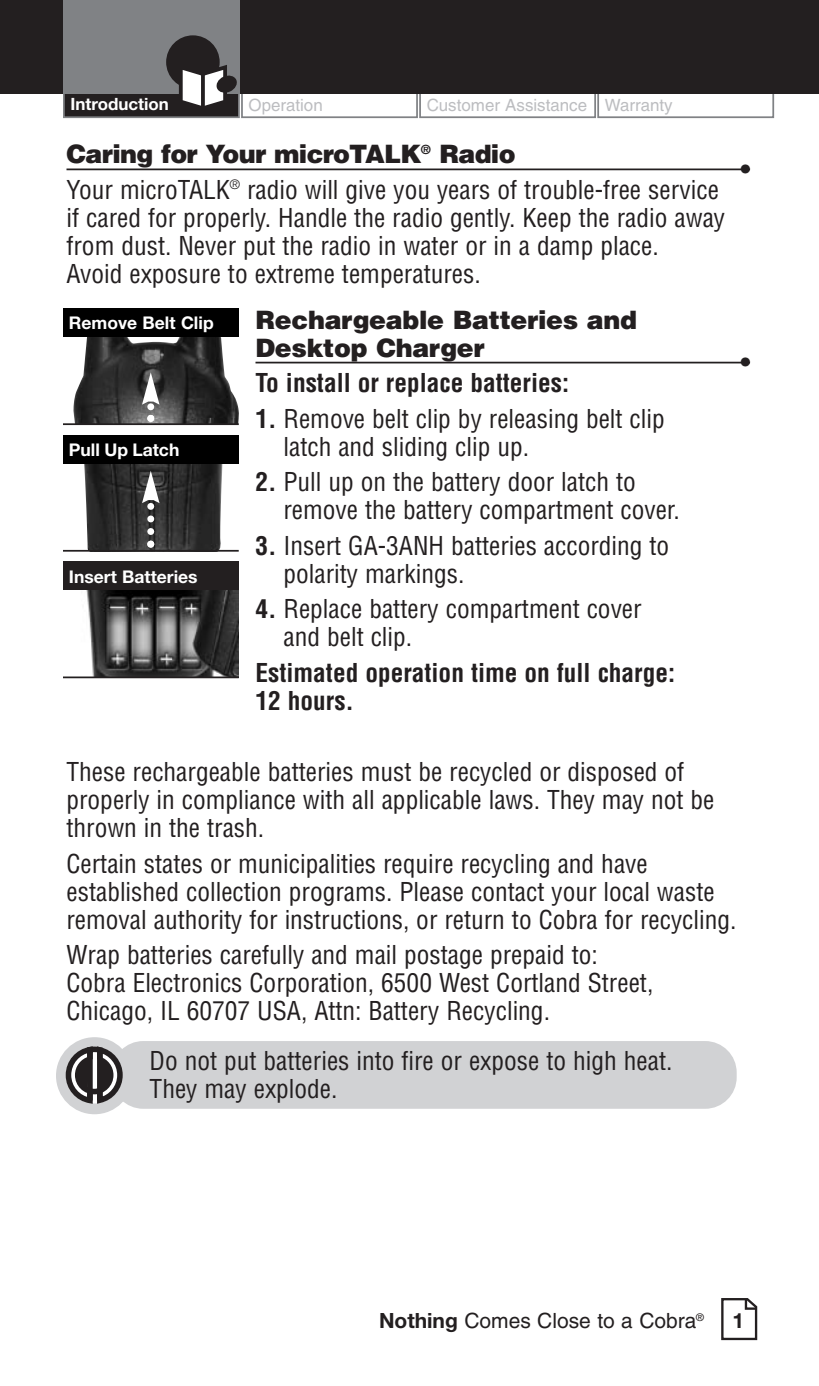
<style>
.page{position:relative;width:819px;height:1386px;background:#fff}
.page>*{position:absolute;margin:0;border:0;box-sizing:border-box;transform-origin:0 0}
.t1{font:condensed 25.2px/28px "Helvetica";color:#231f20}
.t2{font:700 condensed 25.2px/28px "Helvetica";color:#231f20}
.t3{font:900 25.2px/28px "Helvetica";letter-spacing:-.015em;color:#231f20}
.t4{font:700 25.2px "Helvetica Neue";color:#231f20}
.t5{font:21px "Helvetica";color:#231f20}
.t6{font:700 21px "Helvetica Neue";color:#231f20}
.t7{font:700 17.5px "Helvetica Neue";color:#fff}
.t8{font:16.8px "Helvetica";color:#bcbdc0}
.t9{font:700 16.8px "Helvetica Neue";color:#fff}
.t10{font:10.5px "Helvetica";color:#231f20}
.s1{font-weight:700}
.s2{font-family:"Helvetica Neue";font-weight:700}
</style>
<div class="page">
<div style="left:112px;top:1041px;width:625px;height:68px;background:#d1d2d4;border-radius:32px"></div>
<div style="left:56px;top:1037px;width:77px;height:77px;background:#d1d2d4;border-radius:50%"></div>
<svg style="left:63px;top:1043px;width:63px;height:64px"></svg>
<div style="left:597px;top:91px;width:177px;height:27px;border:2px solid #808285"></div>
<div style="left:241px;top:91px;width:177px;height:27px;border:2px solid #808285"></div>
<div style="left:419px;top:91px;width:177px;height:27px;border:2px solid #808285"></div>
<svg style="left:721px;top:1298px;width:36px;height:42px"></svg>
<div style="left:0;top:0;width:819px;height:94px;background:#231f20"></div>
<div style="left:64px;top:92px;width:175px;height:25px;background:#231f20"></div>
<div style="left:63px;top:91px;width:177px;height:27px;border:2px solid #808285"></div>
<div style="left:63px;top:0;width:177px;height:94px;background:#808285"></div>
<div style="left:166px;top:35px;width:54px;height:54px;background:#231f20;border-radius:50%"></div>
<svg style="left:179px;top:65px;width:59px;height:45px"></svg>
<img style="left:71px;top:590px;width:168px;height:87px">
<div style="left:63px;top:562px;width:176px;height:28px;background:#231f20"></div>
<hr style="left:63px;top:677px;width:176px;height:1px;background:#231f20">
<img style="left:80px;top:463px;width:145px;height:87px">
<div style="left:63px;top:435px;width:176px;height:28px;background:#000"></div>
<hr style="left:63px;top:550px;width:176px;height:2px;background:#231f20">
<img style="left:73px;top:337px;width:166px;height:86px">
<div style="left:63px;top:309px;width:176px;height:28px;background:#000"></div>
<hr style="left:63px;top:423px;width:176px;height:2px;background:#231f20">
<svg style="left:142px;top:372px;width:18px;height:50px"></svg>
<svg style="left:142px;top:471px;width:18px;height:77px"></svg>
<hr style="left:66px;top:169px;width:684px;height:1px;background:#231f20">
<hr style="left:256px;top:362px;width:494px;height:1px;background:#231f20">
<p class="t9" style="left:70px;top:98px;width:100px">Introduction</p>
<p class="t8" style="left:249px;top:99px;width:76px">Operation</p>
<p class="t8" style="left:427px;top:99px;width:248px">Customer Assistance Warranty</p>
<p class="t3" style="left:66px;top:143px;width:451px">Caring for Your microTALK<sup>®</sup> Radio</p>
<p class="t1" style="left:66px;top:176px;width:660px">Your microTALK<sup>®</sup> radio will give you years of trouble-free service if cared for properly. Handle the radio gently. Keep the radio away from dust. Never put the radio in water or in a damp place.<br>Avoid exposure to extreme temperatures.</p>
<p class="t3" style="left:256px;top:308px;width:383px">Rechargeable Batteries and<br>Desktop Charger</p>
<p class="t7" style="left:69px;top:317px;width:146px">Remove Belt Clip</p>
<p class="t7" style="left:69px;top:443px;width:112px">Pull Up Latch</p>
<p class="t7" style="left:69px;top:570px;width:130px">Insert Batteries</p>
<p class="t2" style="left:256px;top:369px;width:315px">To install or replace batteries:</p>
<p class="t1" style="left:284px;top:405px;width:383px;text-indent:-28px"><span class="s1">1.</span> Remove belt clip by releasing belt clip latch and sliding clip up.</p>
<p class="t1" style="left:284px;top:469px;width:398px;text-indent:-28px"><span class="s1">2.</span> Pull up on the battery door latch to remove the battery compartment cover.</p>
<p class="t1" style="left:284px;top:532px;width:387px;text-indent:-28px"><span class="s1">3.</span> Insert GA-3ANH batteries according to polarity markings.</p>
<p class="t1" style="left:284px;top:596px;width:360px;text-indent:-28px"><span class="s1">4.</span> Replace battery compartment cover and belt clip.</p>
<p class="t2" style="left:256px;top:659px;width:421px">Estimated operation time on full charge:<br>12 hours.</p>
<p class="t4" style="left:739px;top:160px;width:14px">•</p>
<p class="t4" style="left:739px;top:353px;width:14px">•</p>
<p class="t1" style="left:66px;top:758px;width:650px">These rechargeable batteries must be recycled or disposed of properly in compliance with all applicable laws. They may not be thrown in the trash.</p>
<p class="t1" style="left:66px;top:850px;width:672px">Certain states or municipalities require recycling and have established collection programs. Please contact your local waste removal authority for instructions, or return to Cobra for recycling.</p>
<p class="t1" style="left:66px;top:941px;width:588px">Wrap batteries carefully and mail postage prepaid to:<br>Cobra Electronics Corporation, 6500 West Cortland Street,<br>Chicago, IL 60707 USA, Attn: Battery Recycling.</p>
<p class="t1" style="left:150px;top:1047px;width:524px">Do not put batteries into fire or expose to high heat.<br>They may explode.</p>
<p class="t5" style="left:379px;top:1313px;width:319px"><span class="s2">Nothing</span> Comes Close to a Cobra</p>
<p class="t6" style="left:733px;top:1313px;width:13px">1</p>
<p class="t10" style="left:696px;top:1313px;width:9px">®</p>
</div>
